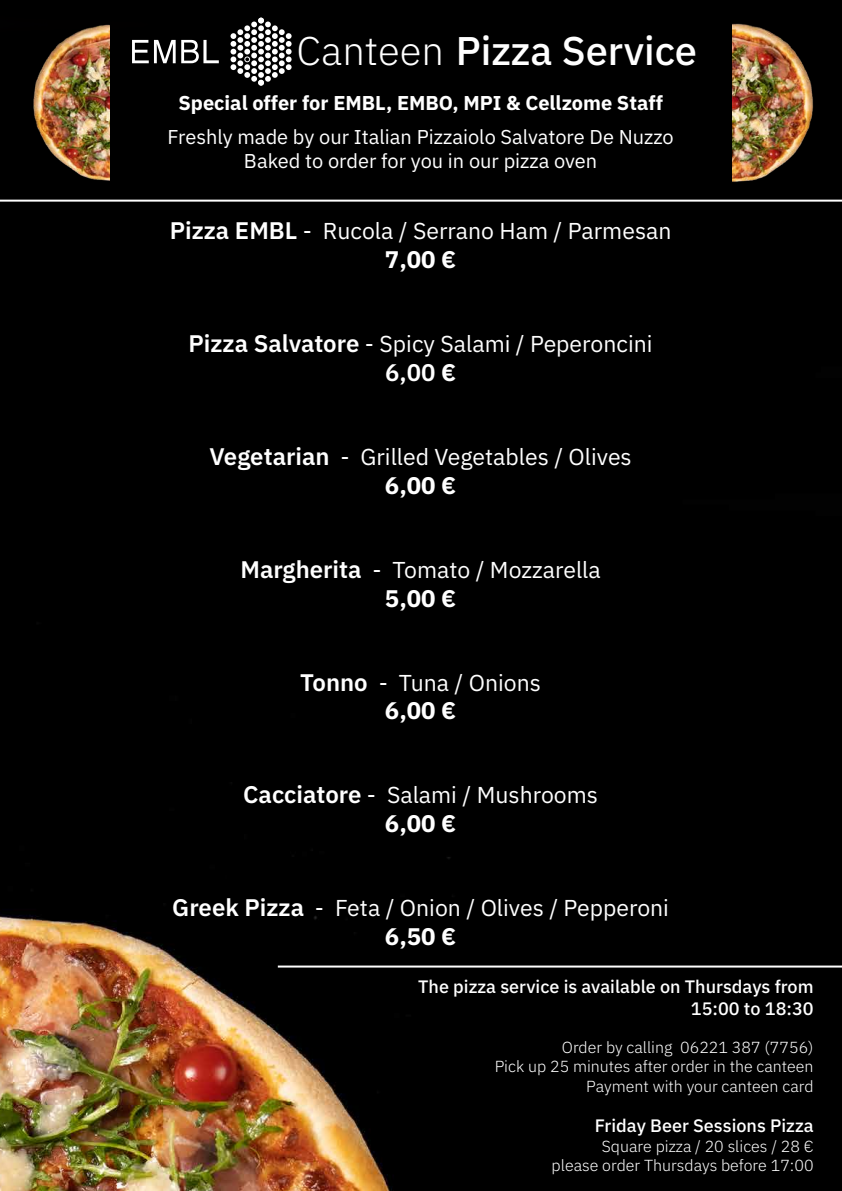
<style>
.page{position:relative;width:842px;height:1191px;background:#fff}
.page>*{position:absolute;margin:0;border:0;box-sizing:border-box;transform-origin:0 0}
.t1{font:500 40px "IBM Plex Sans";color:#fff}
.t2{font:700 24px "IBM Plex Sans";color:#fff}
.t3{font:600 24px "IBM Plex Sans";color:#fff}
.t4{font:23px "IBM Plex Sans";color:#fff}
.t5{font:20px/24px "IBM Plex Sans";color:#fff;text-align:center}
.t6{font:700 20px "IBM Plex Sans";color:#fff}
.t7{font:500 18px/21.6px "IBM Plex Sans";color:#fff;text-align:right}
.t8{font:300 16px/19.2px "IBM Plex Sans";color:#fff;text-align:right}
.s1{font-weight:300}
.s2{font-weight:600;font-size:24px}
.s3{font-weight:700}
</style>
<div class="page">
<div style="left:0;top:0;width:842px;height:79px;background:#000"></div>
<img style="left:0;top:79px;width:842px;height:1112px">
<img style="left:733px;top:22px;width:83px;height:163px">
<svg style="left:132px;top:40px;width:87px;height:23px"></svg>
<svg style="left:231px;top:18px;width:61px;height:68px"></svg>
<hr style="left:0;top:200px;width:842px;height:2px;background:#fff">
<hr style="left:278px;top:965px;width:564px;height:2px;background:#fff">
<img style="left:28px;top:22px;width:82px;height:163px">
<h1 class="t1" style="left:297px;top:19px;width:402px"><span class="s1">Canteen</span> Pizza Service</h1>
<p class="t6" style="left:178px;top:87px;width:486px">Special offer for EMBL, EMBO, MPI &amp; Cellzome Staff</p>
<p class="t5" style="left:167px;top:123px;width:508px">Freshly made by our Italian Pizzaiolo Salvatore De Nuzzo<br>Baked to order for you in our pizza oven</p>
<p class="t4" style="left:170px;top:213px;width:503px"><span class="s2">Pizza EMBL</span> - Rucola / Serrano Ham / Parmesan</p>
<p class="t2" style="left:385px;top:240px;width:73px">7,00 €</p>
<p class="t4" style="left:189px;top:326px;width:466px"><span class="s2">Pizza Salvatore</span> - Spicy Salami / Peperoncini</p>
<p class="t3" style="left:385px;top:353px;width:73px">6,00 <span class="s3">€</span></p>
<p class="t4" style="left:209px;top:439px;width:424px"><span class="s2">Vegetarian</span> - Grilled Vegetables / Olives</p>
<p class="t2" style="left:385px;top:466px;width:73px">6,00 €</p>
<p class="t4" style="left:241px;top:552px;width:362px"><span class="s2">Margherita</span> - Tomato / Mozzarella</p>
<p class="t2" style="left:385px;top:579px;width:73px">5,00 €</p>
<p class="t4" style="left:300px;top:665px;width:242px"><span class="s2">Tonno</span> - Tuna / Onions</p>
<p class="t2" style="left:385px;top:692px;width:73px">6,00 €</p>
<p class="t4" style="left:243px;top:777px;width:356px"><span class="s2">Cacciatore</span> - Salami / Mushrooms</p>
<p class="t2" style="left:385px;top:804px;width:73px">6,00 €</p>
<p class="t4" style="left:172px;top:890px;width:498px"><span class="s2">Greek Pizza</span> - Feta / Onion / Olives / Pepperoni</p>
<p class="t2" style="left:385px;top:917px;width:73px">6,50 €</p>
<p class="t7" style="left:418px;top:974px;width:397px">The pizza service is available on Thursdays from<br>15:00 to 18:30</p>
<p class="t8" style="left:495px;top:1036px;width:320px">Order by calling 06221 387 (7756)<br>Pick up 25 minutes after order in the canteen<br>Payment with your canteen card</p>
<p class="t7" style="left:595px;top:1113px;width:220px">Friday Beer Sessions Pizza</p>
<p class="t8" style="left:552px;top:1134px;width:263px">Square pizza / 20 slices / 28 € please order Thursdays before 17:00</p>
</div>
